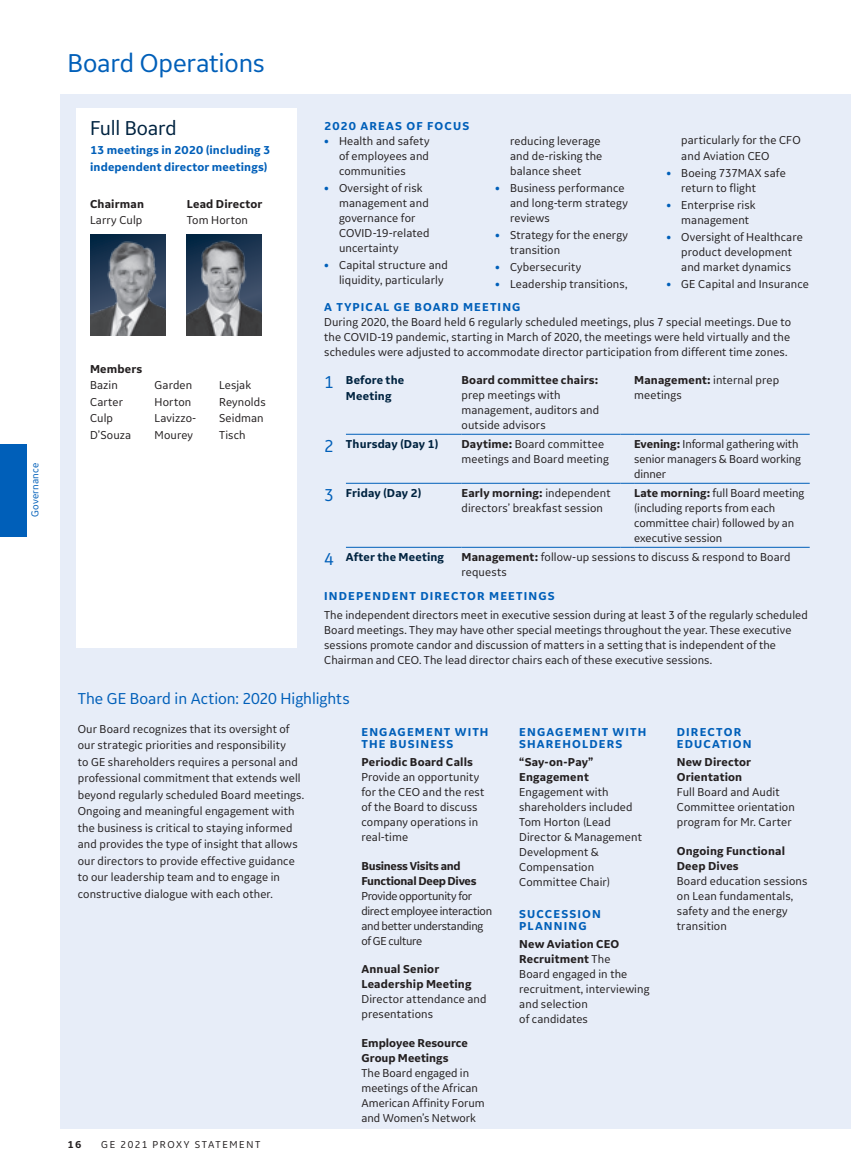
<style>
.page{position:relative;width:851px;height:1175px;background:#fff}
.page>*{position:absolute;margin:0;border:0;box-sizing:border-box;transform-origin:0 0}
.t1{font:27px "GE Inspira Sans";letter-spacing:-.01em;color:#005fb9}
.t2{font:21px "GE Inspira Sans";letter-spacing:-.01em;color:#002340}
.t3{font:16.5px "GE Inspira Sans";letter-spacing:-.005em;color:#005fb9}
.t4{font:12px/15px "GE Inspira Sans";letter-spacing:.01em;color:#231f20}
.t5{font:700 12px/15px "GE Inspira Sans";letter-spacing:.01em;color:#231f20}
.t6{font:700 12px/12px "GE Inspira Sans";letter-spacing:.095em;color:#005fb9}
.t7{font:12px/15px "GE Inspira Sans";letter-spacing:-.025em;color:#231f20}
.t8{font:700 12px/16.5px "GE Inspira Sans";letter-spacing:.01em;color:#002340}
.t9{font:700 12px/16.5px "GE Inspira Sans";letter-spacing:.01em;color:#005fb9}
.t10{font:700 12px/15px "GE Inspira Sans";letter-spacing:-.025em;color:#231f20}
.t11{font:10.5px "GE Inspira Sans";letter-spacing:.15em;color:#231f20}
.t12{font:10.5px "GE Inspira Sans";letter-spacing:.01em;color:#005fb9}
.t13{font:700 10.5px "GE Inspira Sans";color:#231f20}
.s1{font-weight:700;color:#005fb9}
.s2{font-weight:400;font-size:18px;color:#005fb9}
.s3{font-weight:700}
</style>
<div class="page">
<div style="left:61px;top:94px;width:789px;height:1035px;background:#e7edf8"></div>
<div style="left:76px;top:108px;width:221px;height:539px;background:#fff"></div>
<img style="left:90px;top:235px;width:75px;height:101px">
<img style="left:187px;top:237px;width:75px;height:99px">
<hr style="left:346px;top:434px;width:102px;height:1px;background:#005fb9">
<svg style="left:448px;top:434px;width:13px;height:1px"></svg>
<hr style="left:461px;top:434px;width:159px;height:1px;background:#005fb9">
<svg style="left:620px;top:434px;width:14px;height:1px"></svg>
<hr style="left:634px;top:434px;width:175px;height:1px;background:#005fb9">
<hr style="left:346px;top:483px;width:102px;height:1px;background:#005fb9">
<svg style="left:448px;top:483px;width:13px;height:1px"></svg>
<hr style="left:461px;top:483px;width:159px;height:1px;background:#005fb9">
<svg style="left:620px;top:483px;width:14px;height:1px"></svg>
<hr style="left:634px;top:483px;width:175px;height:1px;background:#005fb9">
<hr style="left:346px;top:547px;width:102px;height:1px;background:#005fb9">
<svg style="left:448px;top:547px;width:13px;height:1px"></svg>
<hr style="left:461px;top:547px;width:159px;height:1px;background:#005fb9">
<svg style="left:620px;top:547px;width:14px;height:1px"></svg>
<hr style="left:634px;top:547px;width:175px;height:1px;background:#005fb9">
<div style="left:0;top:443px;width:27px;height:93px;background:#005fb9"></div>
<p class="t12" style="left:28px;top:517px;width:56px;rotate:-90deg">Governance</p>
<h1 class="t1" style="left:68px;top:46px;width:199px">Board Operations</h1>
<h2 class="t2" style="left:90px;top:115px;width:88px">Full Board</h2>
<p class="t9" style="left:90px;top:141px;width:182px">13 meetings in 2020 (including 3 independent director meetings)</p>
<p class="t5" style="left:90px;top:196px;width:55px">Chairman</p>
<p class="t4" style="left:90px;top:212px;width:54px">Larry Culp</p>
<p class="t5" style="left:187px;top:196px;width:77px">Lead Director</p>
<p class="t4" style="left:187px;top:212px;width:63px">Tom Horton</p>
<p class="t6" style="left:324px;top:119px;width:146px">2020 AREAS OF FOCUS</p>
<p class="t4" style="left:339px;top:133px;width:92px;text-align:justify;text-indent:-15px"><span class="s1">•</span> Health and safety of employees and communities</p>
<p class="t4" style="left:339px;top:180px;width:92px;text-indent:-15px"><span class="s1">•</span> Oversight of risk management and governance for<br>COVID-19-related uncertainty</p>
<p class="t4" style="left:339px;top:257px;width:110px;text-indent:-15px"><span class="s1">•</span> Capital structure and liquidity, particularly</p>
<p class="t4" style="left:510px;top:133px;width:94px">reducing leverage and de‑risking the balance sheet</p>
<p class="t4" style="left:510px;top:180px;width:119px;text-indent:-15px"><span class="s1">•</span> Business performance and long-term strategy reviews</p>
<p class="t4" style="left:510px;top:227px;width:119px;text-indent:-15px"><span class="s1">•</span> Strategy for the energy transition</p>
<p class="t4" style="left:495px;top:259px;width:88px"><span class="s1">•</span> Cybersecurity</p>
<p class="t4" style="left:495px;top:276px;width:134px"><span class="s1">•</span> Leadership transitions,</p>
<p class="t4" style="left:681px;top:133px;width:121px">particularly for the CFO and Aviation CEO</p>
<p class="t4" style="left:681px;top:165px;width:106px;text-indent:-15px"><span class="s1">•</span> Boeing 737MAX safe return to flight</p>
<p class="t4" style="left:681px;top:197px;width:76px;text-indent:-15px"><span class="s1">•</span> Enterprise risk management</p>
<p class="t4" style="left:666px;top:229px;width:138px;text-align:center"><span class="s1">•</span> Oversight of Healthcare product development<br>and market dynamics</p>
<p class="t4" style="left:666px;top:276px;width:144px"><span class="s1">•</span> GE Capital and Insurance</p>
<p class="t6" style="left:324px;top:300px;width:198px">A TYPICAL GE BOARD MEETING</p>
<p class="t4" style="left:324px;top:314px;width:468px;text-align:justify">During 2020, the Board held 6 regularly scheduled meetings, plus 7 special meetings. Due to the COVID-19 pandemic, starting in March of 2020, the meetings were held virtually and the schedules were adjusted to accommodate director participation from different time zones.</p>
<p class="t8" style="left:346px;top:371px;width:60px;text-indent:-22px"><span class="s2">1</span> Before the<br>Meeting</p>
<p class="t5" style="left:461px;top:372px;width:138px">Board committee chairs:</p>
<p class="t5" style="left:90px;top:361px;width:54px">Members</p>
<p class="t4" style="left:90px;top:377px;width:43px;line-height:16.5px">Bazin<br>Carter<br>Culp<br>D’Souza</p>
<p class="t4" style="left:154px;top:377px;width:42px;line-height:16.5px">Garden<br>Horton<br>Lavizzo-<br>Mourey</p>
<p class="t4" style="left:219px;top:377px;width:48px;line-height:16.5px">Lesjak<br>Reynolds<br>Seidman<br>Tisch</p>
<p class="t4" style="left:634px;top:372px;width:146px"><span class="s3">Management:</span> internal prep meetings</p>
<p class="t4" style="left:461px;top:387px;width:139px">prep meetings with management, auditors and outside advisors</p>
<p class="t8" style="left:324px;top:435px;width:116px"><span class="s2">2</span> Thursday (Day 1)</p>
<p class="t4" style="left:461px;top:436px;width:149px"><span class="s3">Daytime:</span> Board committee meetings and Board meeting</p>
<p class="t4" style="left:634px;top:436px;width:168px"><span class="s3">Evening:</span> Informal gathering with senior managers &amp; Board working dinner</p>
<p class="t8" style="left:324px;top:484px;width:99px"><span class="s2">3</span> Friday (Day 2)</p>
<p class="t4" style="left:461px;top:485px;width:151px"><span class="s3">Early morning:</span> independent directors’ breakfast session</p>
<p class="t4" style="left:634px;top:485px;width:172px"><span class="s3">Late morning:</span> full Board meeting (including reports from each committee chair) followed by an executive session</p>
<p class="t8" style="left:324px;top:548px;width:121px"><span class="s2">4</span> After the Meeting</p>
<p class="t4" style="left:461px;top:549px;width:331px"><span class="s3">Management:</span> follow-up sessions to discuss &amp; respond to Board requests</p>
<p class="t6" style="left:324px;top:590px;width:232px">INDEPENDENT DIRECTOR MEETINGS</p>
<p class="t4" style="left:324px;top:607px;width:485px">The independent directors meet in executive session during at least 3 of the regularly scheduled Board meetings. They may have other special meetings throughout the year. These executive sessions promote candor and discussion of matters in a setting that is independent of the Chairman and CEO. The lead director chairs each of these executive sessions.</p>
<h3 class="t3" style="left:78px;top:688px;width:273px">The GE Board in Action: 2020 Highlights</h3>
<p class="t4" style="left:78px;top:720px;width:228px;line-height:16.5px">Our Board recognizes that its oversight of our strategic priorities and responsibility<br>to GE shareholders requires a personal and professional commitment that extends well beyond regularly scheduled Board meetings.<br>Ongoing and meaningful engagement with the business is critical to staying informed and provides the type of insight that allows our directors to provide effective guidance to our leadership team and to engage in constructive dialogue with each other.</p>
<p class="t6" style="left:361px;top:725px;width:128px">ENGAGEMENT WITH<br>THE BUSINESS</p>
<p class="t6" style="left:519px;top:725px;width:128px">ENGAGEMENT WITH<br>SHAREHOLDERS</p>
<p class="t6" style="left:676px;top:725px;width:76px">DIRECTOR<br>EDUCATION</p>
<p class="t5" style="left:361px;top:754px;width:113px">Periodic Board Calls</p>
<p class="t4" style="left:361px;top:769px;width:124px">Provide an opportunity for the CEO and the rest of the Board to discuss company operations in real-time</p>
<p class="t10" style="left:361px;top:858px;width:116px">Business Visits and<br>Functional Deep Dives</p>
<p class="t7" style="left:361px;top:888px;width:132px">Provide opportunity for direct employee interaction and better understanding of GE culture</p>
<p class="t5" style="left:361px;top:961px;width:111px">Annual Senior<br>Leadership Meeting</p>
<p class="t4" style="left:361px;top:991px;width:127px">Director attendance and presentations</p>
<p class="t5" style="left:361px;top:1035px;width:108px">Employee Resource<br>Group Meetings</p>
<p class="t4" style="left:361px;top:1065px;width:125px">The Board engaged in meetings of the African<br>American Affinity Forum and Women’s Network</p>
<p class="t5" style="left:676px;top:754px;width:76px">New Director<br>Orientation</p>
<p class="t4" style="left:676px;top:784px;width:119px">Full Board and Audit<br>Committee orientation program for Mr. Carter</p>
<p class="t5" style="left:676px;top:843px;width:110px">Ongoing Functional<br>Deep Dives</p>
<p class="t4" style="left:676px;top:873px;width:132px">Board education sessions on Lean fundamentals, safety and the energy transition</p>
<p class="t5" style="left:519px;top:754px;width:76px">“Say-on-Pay”<br>Engagement</p>
<p class="t4" style="left:519px;top:784px;width:124px">Engagement with shareholders included<br>Tom Horton (Lead<br>Director &amp; Management<br>Development &amp;<br>Compensation<br>Committee Chair)</p>
<p class="t6" style="left:519px;top:907px;width:83px">SUCCESSION<br>PLANNING</p>
<p class="t4" style="left:519px;top:936px;width:132px"><span class="s3">New Aviation CEO<br>Recruitment</span> The<br>Board engaged in the recruitment, interviewing and selection<br>of candidates</p>
<p class="t13" style="left:68px;top:1137px;width:15px">16</p>
<p class="t11" style="left:101px;top:1137px;width:160px">GE 2021 PROXY STATEMENT</p>
</div>
